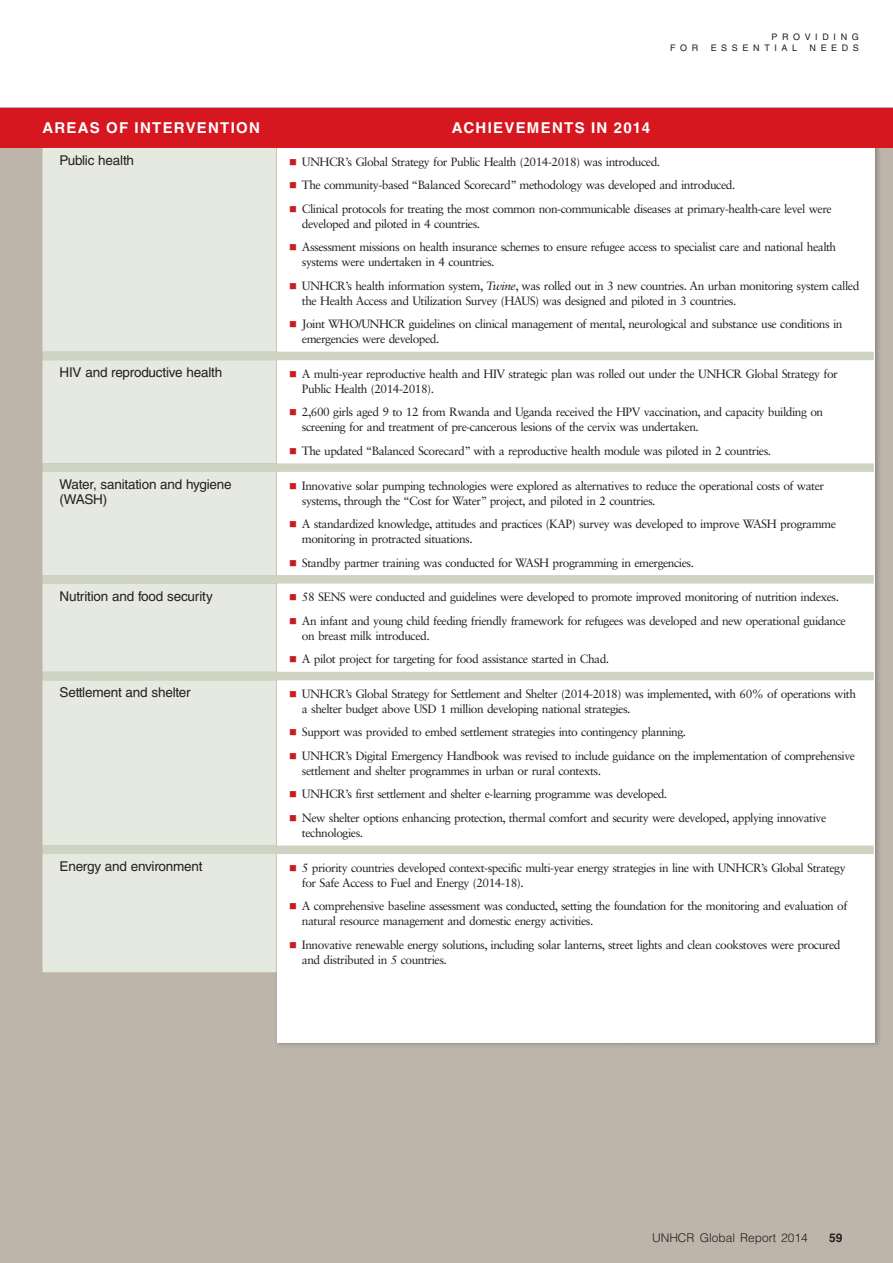
<style>
.page{position:relative;width:893px;height:1263px;background:#fff}
.page>*{position:absolute;margin:0;border:0;box-sizing:border-box;transform-origin:0 0}
.t1{font:700 15px "Helvetica CE";letter-spacing:.085em;color:#fff}
.t2{font:13.5px/15.6px "Helvetica LT Std";letter-spacing:-.015em;color:#231f20}
.t3{font:12px/15px "Sabon LT Std";letter-spacing:-.04em;color:#231f20}
.t4{font:300 12px "Helvetica";color:#231f20}
.t5{font:700 12px "Helvetica CE";color:#231f20}
.t6{font:9px "Helvetica CE";letter-spacing:.515em;color:#231f20}
.s1{color:#c61c22}
.s2{font-style:italic}
</style>
<div class="page">
<div style="left:0;top:108px;width:893px;height:1155px;background:#beb5aa"></div>
<div style="left:277px;top:114px;width:598px;height:929px;background:#fff"></div>
<div style="left:0;top:108px;width:893px;height:40px;background:#d7171f"></div>
<div style="left:43px;top:148px;width:233px;height:824px;background:#e6e9df"></div>
<svg style="left:43px;top:352px;width:831px;height:502px"></svg>
<p class="t6" style="left:772px;top:32px;width:89px">PROVIDING</p>
<p class="t6" style="left:670px;top:43px;width:30px">FOR</p>
<p class="t6" style="left:711px;top:43px;width:88px">ESSENTIAL</p>
<p class="t6" style="left:809px;top:43px;width:51px">NEEDS</p>
<p class="t1" style="left:42px;top:119px;width:219px">AREAS OF INTERVENTION</p>
<p class="t1" style="left:452px;top:119px;width:200px">ACHIEVEMENTS IN 2014</p>
<p class="t2" style="left:60px;top:152px;width:76px">Public health</p>
<p class="t3" style="left:289px;top:154px;width:373px"><span class="s1">■</span> UNHCR’s Global Strategy for Public Health (2014-2018) was introduced.</p>
<p class="t3" style="left:289px;top:177px;width:448px"><span class="s1">■</span> The community-based “Balanced Scorecard” methodology was developed and introduced.</p>
<p class="t3" style="left:302px;top:201px;width:531px;text-indent:-13px"><span class="s1">■</span> Clinical protocols for treating the most common non-communicable diseases at primary-health-care level were developed and piloted in 4 countries.</p>
<p class="t3" style="left:302px;top:239px;width:536px;text-indent:-13px"><span class="s1">■</span> Assessment missions on health insurance schemes to ensure refugee access to specialist care and national health systems were undertaken in 4 countries.</p>
<p class="t3" style="left:302px;top:278px;width:559px;text-indent:-13px"><span class="s1">■</span> UNHCR’s health information system, <span class="s2">Twine</span>, was rolled out in 3 new countries. An urban monitoring system called the Health Access and Utilization Survey (HAUS) was designed and piloted in 3 countries.</p>
<p class="t3" style="left:302px;top:316px;width:542px;text-indent:-13px"><span class="s1">■</span> Joint WHO/UNHCR guidelines on clinical management of mental, neurological and substance use conditions in emergencies were developed.</p>
<p class="t2" style="left:60px;top:365px;width:164px">HIV and reproductive health</p>
<p class="t3" style="left:302px;top:366px;width:537px;text-indent:-13px"><span class="s1">■</span> A multi-year reproductive health and HIV strategic plan was rolled out under the UNHCR Global Strategy for<br>Public Health (2014-2018).</p>
<p class="t3" style="left:302px;top:405px;width:523px;text-indent:-13px"><span class="s1">■</span> 2,600 girls aged 9 to 12 from Rwanda and Uganda received the HPV vaccination, and capacity building on screening for and treatment of pre-cancerous lesions of the cervix was undertaken.</p>
<p class="t3" style="left:289px;top:443px;width:483px"><span class="s1">■</span> The updated “Balanced Scorecard” with a reproductive health module was piloted in 2 countries.</p>
<p class="t2" style="left:60px;top:476px;width:174px">Water, sanitation and hygiene (WASH)</p>
<p class="t3" style="left:302px;top:478px;width:524px;text-indent:-13px"><span class="s1">■</span> Innovative solar pumping technologies were explored as alternatives to reduce the operational costs of water systems, through the “Cost for Water” project, and piloted in 2 countries.</p>
<p class="t3" style="left:302px;top:516px;width:536px;text-indent:-13px"><span class="s1">■</span> A standardized knowledge, attitudes and practices (KAP) survey was developed to improve WASH programme monitoring in protracted situations.</p>
<p class="t3" style="left:289px;top:555px;width:406px"><span class="s1">■</span> Standby partner training was conducted for WASH programming in emergencies.</p>
<p class="t2" style="left:60px;top:588px;width:155px">Nutrition and food security</p>
<p class="t3" style="left:289px;top:589px;width:551px"><span class="s1">■</span> 58 SENS were conducted and guidelines were developed to promote improved monitoring of nutrition indexes.</p>
<p class="t3" style="left:302px;top:613px;width:545px;text-indent:-13px"><span class="s1">■</span> An infant and young child feeding friendly framework for refugees was developed and new operational guidance on breast milk introduced.</p>
<p class="t3" style="left:289px;top:651px;width:322px"><span class="s1">■</span> A pilot project for targeting for food assistance started in Chad.</p>
<p class="t2" style="left:60px;top:685px;width:133px">Settlement and shelter</p>
<p class="t3" style="left:302px;top:686px;width:556px;text-indent:-13px"><span class="s1">■</span> UNHCR’s Global Strategy for Settlement and Shelter (2014-2018) was implemented, with 60% of operations with a shelter budget above USD 1 million developing national strategies.</p>
<p class="t3" style="left:289px;top:725px;width:399px"><span class="s1">■</span> Support was provided to embed settlement strategies into contingency planning.</p>
<p class="t3" style="left:302px;top:748px;width:555px;text-indent:-13px"><span class="s1">■</span> UNHCR’s Digital Emergency Handbook was revised to include guidance on the implementation of comprehensive settlement and shelter programmes in urban or rural contexts.</p>
<p class="t3" style="left:289px;top:787px;width:380px"><span class="s1">■</span> UNHCR’s first settlement and shelter e-learning programme was developed.</p>
<p class="t3" style="left:302px;top:810px;width:526px;text-indent:-13px"><span class="s1">■</span> New shelter options enhancing protection, thermal comfort and security were developed, applying innovative technologies.</p>
<p class="t2" style="left:60px;top:858px;width:145px">Energy and environment</p>
<p class="t3" style="left:302px;top:860px;width:545px;text-indent:-13px"><span class="s1">■</span> 5 priority countries developed context-specific multi-year energy strategies in line with UNHCR’s Global Strategy for Safe Access to Fuel and Energy (2014-18).</p>
<p class="t3" style="left:302px;top:898px;width:547px;text-indent:-13px"><span class="s1">■</span> A comprehensive baseline assessment was conducted, setting the foundation for the monitoring and evaluation of natural resource management and domestic energy activities.</p>
<p class="t3" style="left:302px;top:937px;width:540px;text-indent:-13px"><span class="s1">■</span> Innovative renewable energy solutions, including solar lanterns, street lights and clean cookstoves were procured and distributed in 5 countries.</p>
<p class="t4" style="left:652px;top:1230px;width:157px">UNHCR Global Report 2014</p>
<p class="t5" style="left:829px;top:1230px;width:15px">59</p>
</div>
